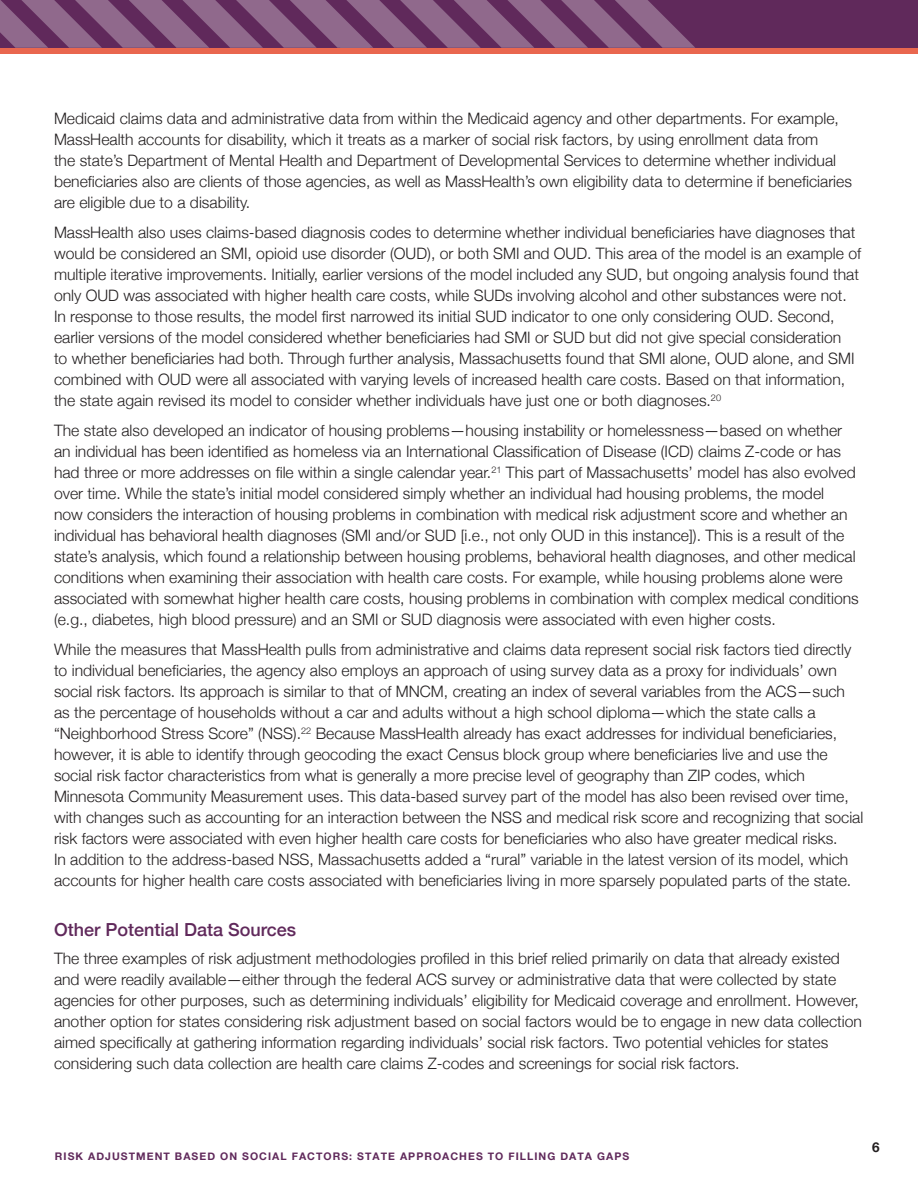
<style>
.page{position:relative;width:918px;height:1188px;background:#fff}
.page>*{position:absolute;margin:0;border:0;box-sizing:border-box;transform-origin:0 0}
.t1{font:500 18px "Helvetica Neue";color:#60295b}
.body_copy__new{font:300 15.75px/21px "Helvetica Neue";color:#231f20}
.t2{font:700 13.5px "Helvetica Neue";color:#231f20}
.t3{font:700 10.5px "Helvetica Neue";letter-spacing:.1em;color:#60295b}
</style>
<div class="page">
<div style="left:0;top:0;width:918px;height:49px;background:#60295b"></div>
<div style="left:0;top:48px;width:918px;height:5px;background:#e9674f"></div>
<svg style="left:0;top:0;width:695px;height:48px"></svg>
<p class="body_copy__new" style="left:54px;top:107px;width:799px">Medicaid claims data and administrative data from within the Medicaid agency and other departments. For example, MassHealth accounts for disability, which it treats as a marker of social risk factors, by using enrollment data from<br>the state’s Department of Mental Health and Department of Developmental Services to determine whether individual beneficiaries also are clients of those agencies, as well as MassHealth’s own eligibility data to determine if beneficiaries are eligible due to a disability.</p>
<p class="body_copy__new" style="left:54px;top:221px;width:809px">MassHealth also uses claims-based diagnosis codes to determine whether individual beneficiaries have diagnoses that would be considered an SMI, opioid use disorder (OUD), or both SMI and OUD. This area of the model is an example of multiple iterative improvements. Initially, earlier versions of the model included any SUD, but ongoing analysis found that only OUD was associated with higher health care costs, while SUDs involving alcohol and other substances were not.<br>In response to those results, the model first narrowed its initial SUD indicator to one only considering OUD. Second, earlier versions of the model considered whether beneficiaries had SMI or SUD but did not give special consideration<br>to whether beneficiaries had both. Through further analysis, Massachusetts found that SMI alone, OUD alone, and SMI combined with OUD were all associated with varying levels of increased health care costs. Based on that information, the state again revised its model to consider whether individuals have just one or both diagnoses.<sup>20</sup></p>
<p class="body_copy__new" style="left:54px;top:419px;width:806px">The state also developed an indicator of housing problems—housing instability or homelessness—based on whether an individual has been identified as homeless via an International Classification of Disease (ICD) claims Z-code or has had three or more addresses on file within a single calendar year.<sup>21</sup> This part of Massachusetts’ model has also evolved over time. While the state’s initial model considered simply whether an individual had housing problems, the model<br>now considers the interaction of housing problems in combination with medical risk adjustment score and whether an individual has behavioral health diagnoses (SMI and/or SUD [i.e., not only OUD in this instance]). This is a result of the state’s analysis, which found a relationship between housing problems, behavioral health diagnoses, and other medical conditions when examining their association with health care costs. For example, while housing problems alone were associated with somewhat higher health care costs, housing problems in combination with complex medical conditions (e.g., diabetes, high blood pressure) and an SMI or SUD diagnosis were associated with even higher costs.</p>
<p class="body_copy__new" style="left:54px;top:638px;width:811px">While the measures that MassHealth pulls from administrative and claims data represent social risk factors tied directly to individual beneficiaries, the agency also employs an approach of using survey data as a proxy for individuals’ own social risk factors. Its approach is similar to that of MNCM, creating an index of several variables from the ACS—such as the percentage of households without a car and adults without a high school diploma—which the state calls a “Neighborhood Stress Score” (NSS).<sup>22</sup> Because MassHealth already has exact addresses for individual beneficiaries, however, it is able to identify through geocoding the exact Census block group where beneficiaries live and use the social risk factor characteristics from what is generally a more precise level of geography than ZIP codes, which Minnesota Community Measurement uses. This data-based survey part of the model has also been revised over time, with changes such as accounting for an interaction between the NSS and medical risk score and recognizing that social risk factors were associated with even higher health care costs for beneficiaries who also have greater medical risks.<br>In addition to the address-based NSS, Massachusetts added a “rural” variable in the latest version of its model, which accounts for higher health care costs associated with beneficiaries living in more sparsely populated parts of the state.</p>
<h1 class="t1" style="left:54px;top:915px;width:244px">Other Potential Data Sources</h1>
<p class="body_copy__new" style="left:54px;top:946px;width:810px">The three examples of risk adjustment methodologies profiled in this brief relied primarily on data that already existed and were readily available—either through the federal ACS survey or administrative data that were collected by state agencies for other purposes, such as determining individuals’ eligibility for Medicaid coverage and enrollment. However, another option for states considering risk adjustment based on social factors would be to engage in new data collection aimed specifically at gathering information regarding individuals’ social risk factors. Two potential vehicles for states considering such data collection are health care claims Z-codes and screenings for social risk factors.</p>
<p class="t3" style="left:55px;top:1148px;width:576px">RISK ADJUSTMENT BASED ON SOCIAL FACTORS: STATE APPROACHES TO FILLING DATA GAPS</p>
<p class="t2" style="left:872px;top:1137px;width:9px">6</p>
</div>
